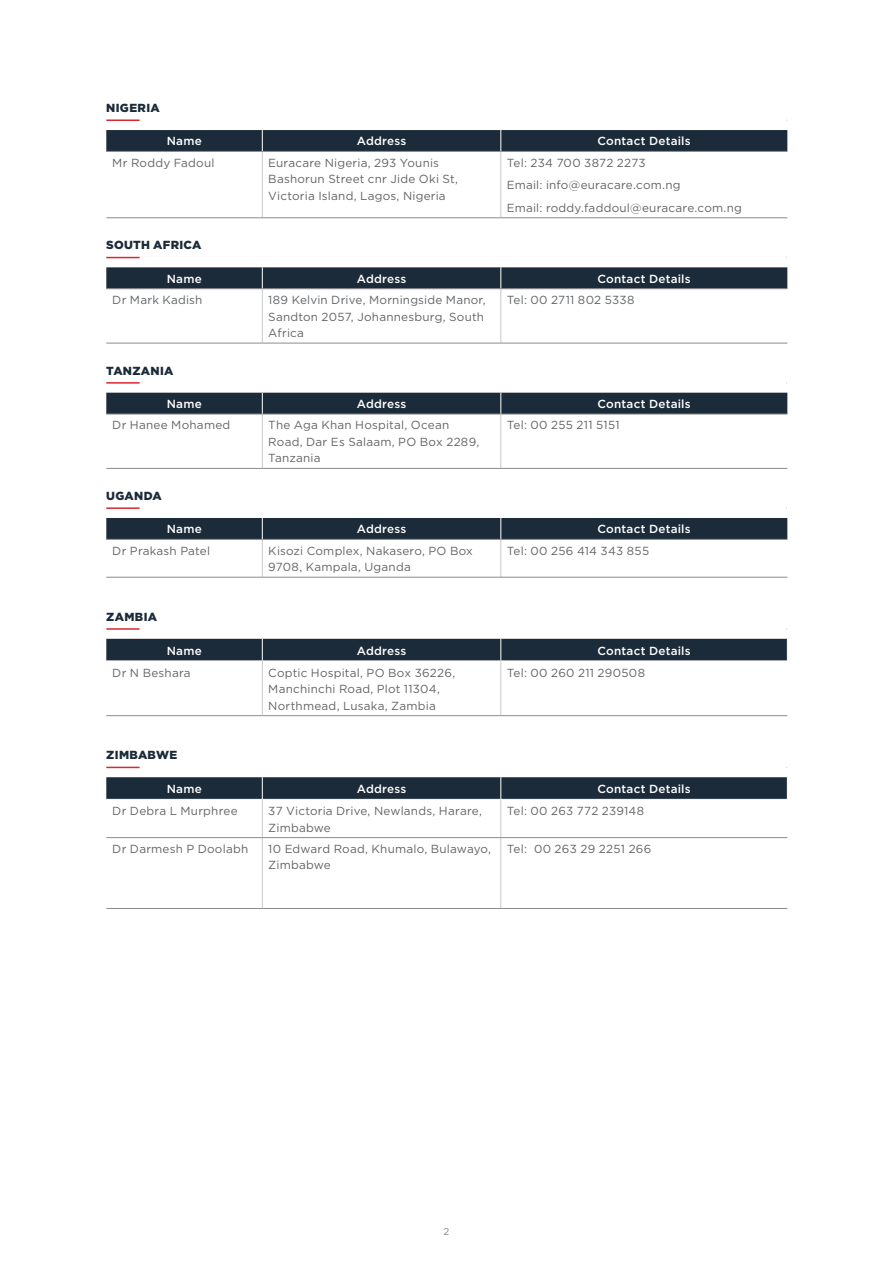
<style>
.page{position:relative;width:893px;height:1263px;background:#fff}
.page>*{position:absolute;margin:0;border:0;box-sizing:border-box;transform-origin:0 0}
.Body{font:11.7px/16.5px "Gotham";letter-spacing:.02em;color:#636466}
.Body-2{font:500 11.7px "Gotham";letter-spacing:.02em;color:#fff}
.Subheadline{font:900 11.7px "Gotham";letter-spacing:.025em;color:#1c2b39}
.t1{font:9.75px "Gotham";color:#808285}
</style>
<div class="page">
<hr style="left:106px;top:119px;width:681px;height:2px;background:#d7282f">
<hr style="left:140px;top:119px;width:647px;height:3px;background:#fff">
<hr style="left:106px;top:257px;width:681px;height:1px;background:#d7282f">
<hr style="left:140px;top:256px;width:647px;height:3px;background:#fff">
<hr style="left:106px;top:382px;width:681px;height:2px;background:#d7282f">
<hr style="left:140px;top:381px;width:647px;height:3px;background:#fff">
<hr style="left:106px;top:507px;width:681px;height:2px;background:#d7282f">
<hr style="left:140px;top:507px;width:647px;height:3px;background:#fff">
<hr style="left:106px;top:628px;width:681px;height:2px;background:#d7282f">
<hr style="left:140px;top:627px;width:647px;height:3px;background:#fff">
<hr style="left:106px;top:767px;width:681px;height:1px;background:#d7282f">
<hr style="left:140px;top:766px;width:647px;height:3px;background:#fff">
<hr style="left:106px;top:151px;width:156px;height:1px;background:#8a8c8e">
<hr style="left:262px;top:151px;width:239px;height:1px;background:#8a8c8e">
<hr style="left:501px;top:151px;width:286px;height:1px;background:#8a8c8e">
<hr style="left:262px;top:152px;width:1px;height:66px;background:#c7c8ca">
<hr style="left:500px;top:152px;width:1px;height:66px;background:#c7c8ca">
<hr style="left:106px;top:218px;width:156px;height:1px;background:#8a8c8e">
<hr style="left:262px;top:218px;width:239px;height:1px;background:#8a8c8e">
<hr style="left:501px;top:218px;width:286px;height:1px;background:#8a8c8e">
<svg style="left:106px;top:130px;width:681px;height:21px;background:#1e2c3a"></svg>
<hr style="left:262px;top:289px;width:1px;height:54px;background:#c7c8ca">
<hr style="left:500px;top:289px;width:1px;height:54px;background:#c7c8ca">
<hr style="left:106px;top:343px;width:156px;height:1px;background:#8a8c8e">
<hr style="left:262px;top:343px;width:239px;height:1px;background:#8a8c8e">
<hr style="left:501px;top:343px;width:286px;height:1px;background:#8a8c8e">
<svg style="left:106px;top:267px;width:681px;height:22px;background:#253340"></svg>
<hr style="left:106px;top:414px;width:156px;height:1px;background:#8a8c8e">
<hr style="left:262px;top:414px;width:239px;height:1px;background:#8a8c8e">
<hr style="left:501px;top:414px;width:286px;height:1px;background:#8a8c8e">
<hr style="left:262px;top:414px;width:1px;height:54px;background:#c7c8ca">
<hr style="left:500px;top:414px;width:1px;height:54px;background:#c7c8ca">
<hr style="left:106px;top:468px;width:156px;height:1px;background:#8a8c8e">
<hr style="left:262px;top:468px;width:239px;height:1px;background:#8a8c8e">
<hr style="left:501px;top:468px;width:286px;height:1px;background:#8a8c8e">
<div style="left:106px;top:393px;width:681px;height:21px;background:#1c2b39"></div>
<hr style="left:106px;top:539px;width:156px;height:1px;background:#8a8c8e">
<hr style="left:262px;top:539px;width:239px;height:1px;background:#8a8c8e">
<hr style="left:501px;top:539px;width:286px;height:1px;background:#8a8c8e">
<hr style="left:262px;top:540px;width:1px;height:37px;background:#c7c8ca">
<hr style="left:500px;top:540px;width:1px;height:37px;background:#c7c8ca">
<hr style="left:106px;top:577px;width:156px;height:1px;background:#8a8c8e">
<hr style="left:262px;top:577px;width:239px;height:1px;background:#8a8c8e">
<hr style="left:501px;top:577px;width:286px;height:1px;background:#8a8c8e">
<div style="left:106px;top:518px;width:681px;height:21px;background:#1c2b39"></div>
<hr style="left:262px;top:661px;width:1px;height:54px;background:#c7c8ca">
<hr style="left:500px;top:661px;width:1px;height:54px;background:#c7c8ca">
<hr style="left:106px;top:715px;width:156px;height:1px;background:#8a8c8e">
<hr style="left:262px;top:715px;width:239px;height:1px;background:#8a8c8e">
<hr style="left:501px;top:715px;width:286px;height:1px;background:#8a8c8e">
<div style="left:106px;top:639px;width:682px;height:22px;background:#1c2b39"></div>
<hr style="left:262px;top:800px;width:1px;height:37px;background:#c7c8ca">
<hr style="left:500px;top:800px;width:1px;height:37px;background:#c7c8ca">
<hr style="left:262px;top:838px;width:1px;height:70px;background:#c7c8ca">
<hr style="left:500px;top:838px;width:1px;height:70px;background:#c7c8ca">
<hr style="left:106px;top:837px;width:156px;height:1px;background:#8a8c8e">
<hr style="left:262px;top:837px;width:239px;height:1px;background:#8a8c8e">
<hr style="left:501px;top:837px;width:286px;height:1px;background:#8a8c8e">
<hr style="left:106px;top:908px;width:156px;height:1px;background:#8a8c8e">
<hr style="left:262px;top:908px;width:239px;height:1px;background:#8a8c8e">
<hr style="left:501px;top:908px;width:286px;height:1px;background:#8a8c8e">
<svg style="left:106px;top:777px;width:682px;height:22px;background:#212f3d"></svg>
<p class="Subheadline" style="left:106px;top:100px;width:55px">NIGERIA</p>
<p class="Body-2" style="left:167px;top:134px;width:37px">Name</p>
<p class="Body-2" style="left:357px;top:134px;width:51px">Address</p>
<p class="Body-2" style="left:597px;top:134px;width:95px">Contact Details</p>
<p class="Body" style="left:112px;top:154px;width:104px">Mr Roddy Fadoul</p>
<p class="Body" style="left:268px;top:154px;width:191px">Euracare Nigeria, 293 Younis<br>Bashorun Street cnr Jide Oki St,<br>Victoria Island, Lagos, Nigeria</p>
<p class="Body" style="left:507px;top:154px;width:140px">Tel: 234 700 3872 2273</p>
<p class="Body" style="left:507px;top:177px;width:175px">Email: info@euracare.com.ng</p>
<p class="Body" style="left:507px;top:199px;width:237px">Email: roddy.faddoul@euracare.com.ng</p>
<p class="Subheadline" style="left:106px;top:237px;width:97px">SOUTH AFRICA</p>
<p class="Body-2" style="left:167px;top:271px;width:37px">Name</p>
<p class="Body-2" style="left:357px;top:271px;width:51px">Address</p>
<p class="Body-2" style="left:597px;top:271px;width:95px">Contact Details</p>
<p class="Body" style="left:112px;top:291px;width:92px">Dr Mark Kadish</p>
<p class="Body" style="left:268px;top:291px;width:219px">189 Kelvin Drive, Morningside Manor,<br>Sandton 2057, Johannesburg, South<br>Africa</p>
<p class="Body" style="left:507px;top:291px;width:129px">Tel: 00 2711 802 5338</p>
<p class="Subheadline" style="left:106px;top:362px;width:69px">TANZANIA</p>
<p class="Body-2" style="left:167px;top:396px;width:37px">Name</p>
<p class="Body-2" style="left:357px;top:396px;width:51px">Address</p>
<p class="Body-2" style="left:597px;top:396px;width:95px">Contact Details</p>
<p class="Body" style="left:112px;top:417px;width:120px">Dr Hanee Mohamed</p>
<p class="Body" style="left:268px;top:417px;width:212px">The Aga Khan Hospital, Ocean<br>Road, Dar Es Salaam, PO Box 2289,<br>Tanzania</p>
<p class="Body" style="left:507px;top:417px;width:114px">Tel: 00 255 211 5151</p>
<p class="Subheadline" style="left:106px;top:488px;width:57px">UGANDA</p>
<p class="Body-2" style="left:167px;top:521px;width:37px">Name</p>
<p class="Body-2" style="left:357px;top:521px;width:51px">Address</p>
<p class="Body-2" style="left:597px;top:521px;width:95px">Contact Details</p>
<p class="Body" style="left:112px;top:542px;width:99px">Dr Prakash Patel</p>
<p class="Body" style="left:268px;top:542px;width:206px">Kisozi Complex, Nakasero, PO Box<br>9708, Kampala, Uganda</p>
<p class="Body" style="left:507px;top:542px;width:144px">Tel: 00 256 414 343 855</p>
<p class="Subheadline" style="left:106px;top:609px;width:52px">ZAMBIA</p>
<p class="Body-2" style="left:167px;top:643px;width:37px">Name</p>
<p class="Body-2" style="left:357px;top:643px;width:51px">Address</p>
<p class="Body-2" style="left:597px;top:643px;width:95px">Contact Details</p>
<p class="Body" style="left:112px;top:664px;width:80px">Dr N Beshara</p>
<p class="Body" style="left:268px;top:664px;width:188px">Coptic Hospital, PO Box 36226,<br>Manchinchi Road, Plot 11304,<br>Northmead, Lusaka, Zambia</p>
<p class="Body" style="left:507px;top:664px;width:140px">Tel: 00 260 211 290508</p>
<p class="Subheadline" style="left:106px;top:747px;width:72px">ZIMBABWE</p>
<p class="Body-2" style="left:167px;top:781px;width:37px">Name</p>
<p class="Body-2" style="left:357px;top:781px;width:51px">Address</p>
<p class="Body-2" style="left:597px;top:781px;width:95px">Contact Details</p>
<p class="Body" style="left:112px;top:802px;width:127px">Dr Debra L Murphree</p>
<p class="Body" style="left:268px;top:802px;width:215px">37 Victoria Drive, Newlands, Harare,<br>Zimbabwe</p>
<p class="Body" style="left:507px;top:802px;width:139px">Tel: 00 263 772 239148</p>
<p class="Body" style="left:112px;top:840px;width:137px">Dr Darmesh P Doolabh</p>
<p class="Body" style="left:268px;top:840px;width:224px">10 Edward Road, Khumalo, Bulawayo,<br>Zimbabwe</p>
<p class="Body" style="left:507px;top:840px;width:146px">Tel: 00 263 29 2251 266</p>
<p class="t1" style="left:444px;top:1225px;width:7px">2</p>
</div>
